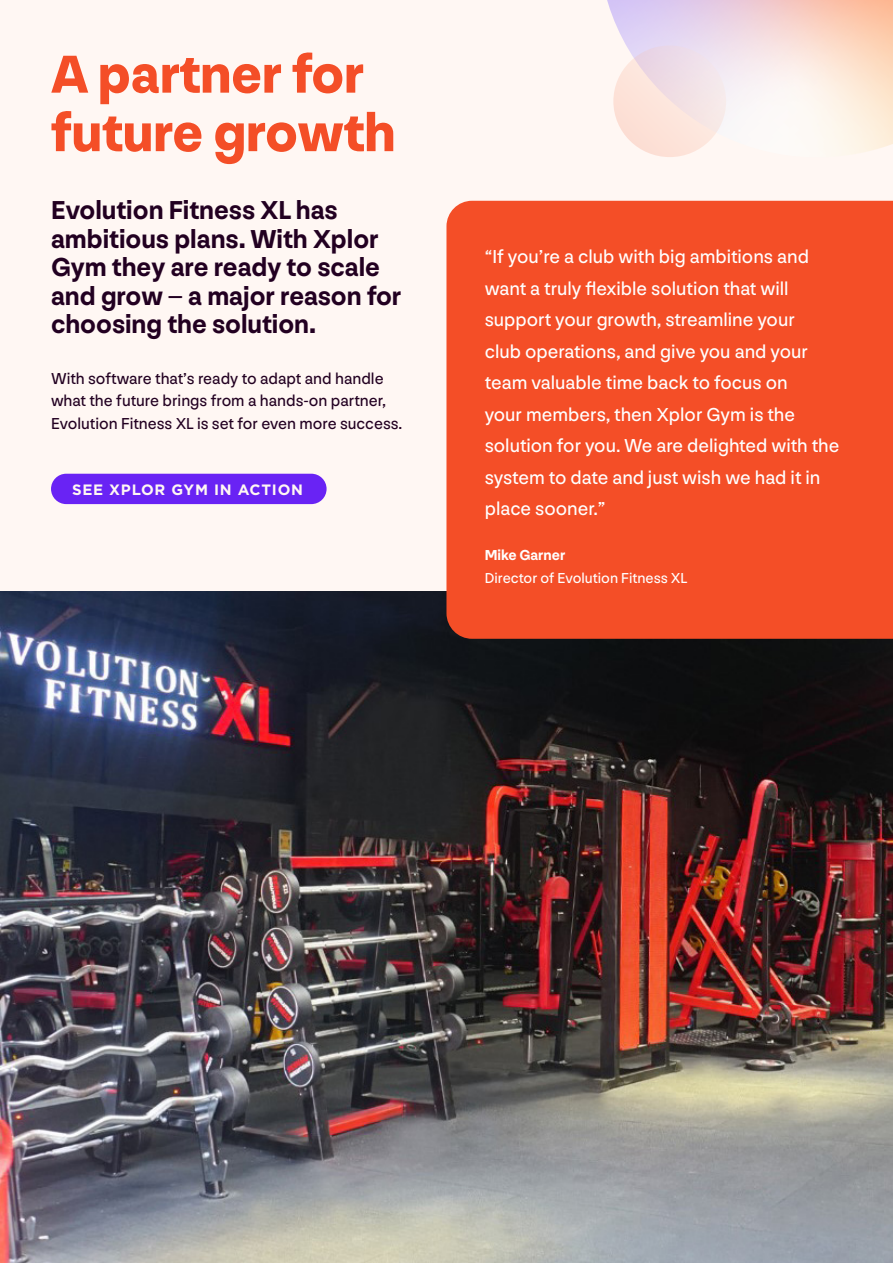
<style>
.page{position:relative;width:893px;height:1263px;background:#fff7f3}
.page>*{position:absolute;margin:0;border:0;box-sizing:border-box;transform-origin:0 0}
.t1{font:900 55.5px/58.5px "NN Nouvelle Grotesk STD";color:#f44e27}
.t2{font:700 27px/28.5px "NN Nouvelle Grotesk STD";color:#220021}
.t3{font:19.5px/31.5px "NN Nouvelle Grotesk STD";color:#fff}
.t4{font:16.5px/22.5px "NN Nouvelle Grotesk STD";color:#220021}
.t5{font:15px "NN Nouvelle Grotesk STD";color:#fff}
.t6{font:700 15px "Gotham";letter-spacing:.05em;color:#fff7f3}
.t7{font:700 15px "NN Nouvelle Grotesk STD";color:#fff}
</style>
<div class="page">
<div style="left:613px;top:45px;width:113px;height:112px;background:linear-gradient(to bottom,#ecddea,#ffe5d6);border-radius:50%"></div>
<img style="left:0;top:592px;width:893px;height:671px">
<div style="left:446px;top:201px;width:447px;height:438px;background:#f44e27"></div>
<div style="left:51px;top:474px;width:276px;height:30px;background:#6923f4;border-radius:15px"></div>
<h1 class="t1" style="left:51px;top:45px;width:346px">A partner for future growth</h1>
<h2 class="t2" style="left:51px;top:196px;width:352px">Evolution Fitness XL has ambitious plans. With Xplor<br>Gym they are ready to scale and grow – a major reason for choosing the solution.</h2>
<p class="t4" style="left:51px;top:367px;width:353px">With software that’s ready to adapt and handle what the future brings from a hands-on partner,<br>Evolution Fitness XL is set for even more success.</p>
<p class="t6" style="left:72px;top:480px;width:233px">SEE XPLOR GYM IN ACTION</p>
<p class="t3" style="left:485px;top:241px;width:356px">“If you’re a club with big ambitions and want a truly flexible solution that will support your growth, streamline your<br>club operations, and give you and your team valuable time back to focus on<br>your members, then Xplor Gym is the solution for you. We are delighted with the system to date and just wish we had it in place sooner.”</p>
<p class="t7" style="left:485px;top:545px;width:82px">Mike Garner</p>
<p class="t5" style="left:485px;top:568px;width:204px">Director of Evolution Fitness XL</p>
</div>
